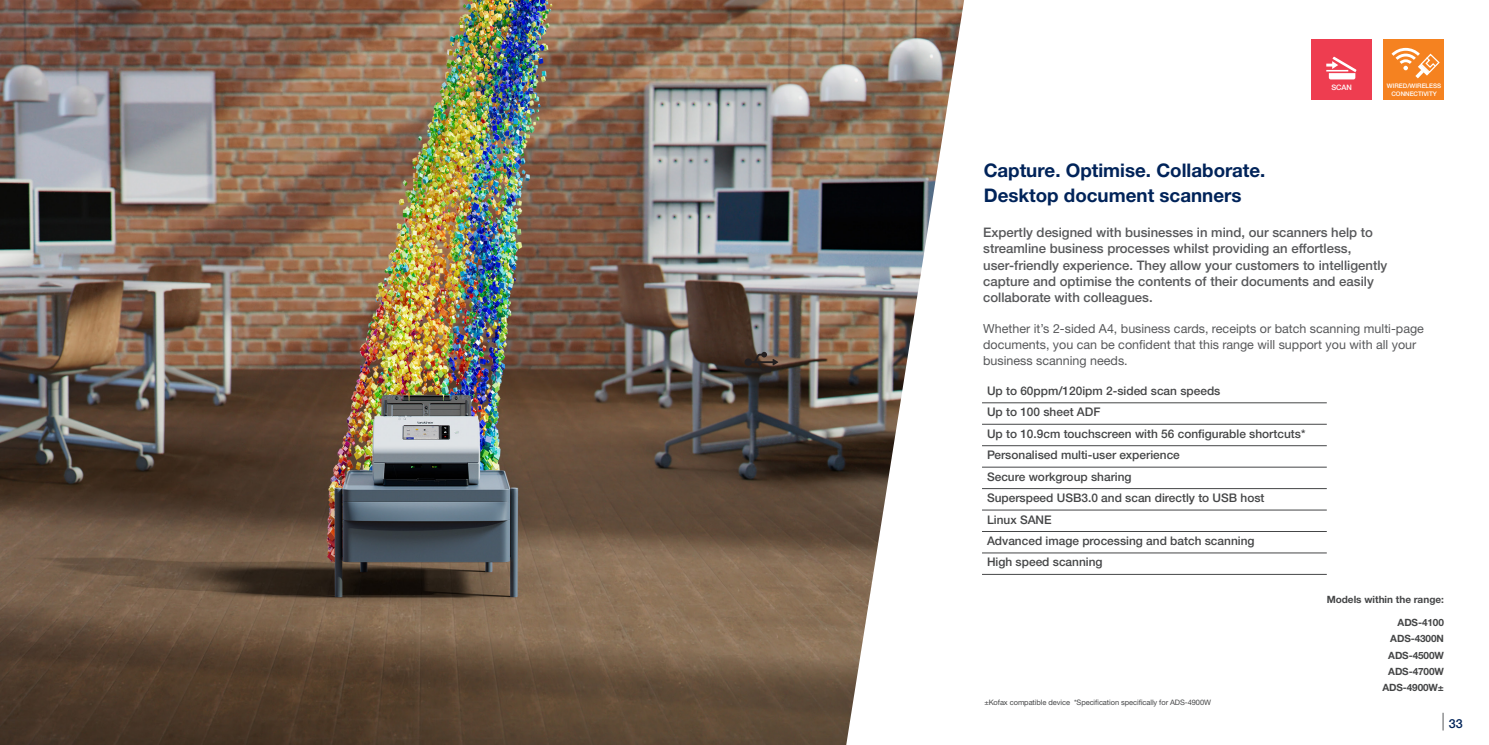
<style>
.page{position:relative;width:1489px;height:745px;background:#fff}
.page>*{position:absolute;margin:0;border:0;box-sizing:border-box;transform-origin:0 0}
.t1{font:700 18.75px/25px "Helvetica Neue LTW1 G";color:#002359}
.t2{font:500 13.12px/16.2px "Helvetica Neue LTW1 G";color:#57585a}
.t3{font:12.5px/16.2px "Helvetica Neue LTW1 G";color:#57585a}
.t4{font:500 12.5px "Helvetica Neue LTW1 G";color:#002359}
.t5{font:500 11.88px "Helvetica Neue LTW1 G";color:#454647}
.t6{font:700 10px "Helvetica Neue LTW1 G";letter-spacing:-.01em;color:#454647}
.t7{font:7.5px "Helvetica Neue LTW1 G";letter-spacing:-.01em;color:#454647}
.t8{font:500 7.5px "Helvetica Neue LTW1 G";color:#fff}
.t9{font:500 6.25px/7.5px "Helvetica Neue LTW1 G";color:#fff;text-align:center}
</style>
<div class="page">
<svg style="left:1442px;top:712px;width:1px;height:18px"></svg>
<img style="left:0;top:0;width:964px;height:744px">
<div style="left:1311px;top:39px;width:60px;height:60px;background:#ee3d50"></div>
<hr style="left:981px;top:402px;width:345px;height:1px;background:#454647">
<hr style="left:981px;top:423px;width:345px;height:1px;background:#454647">
<hr style="left:981px;top:445px;width:345px;height:1px;background:#454647">
<hr style="left:981px;top:466px;width:345px;height:1px;background:#454647">
<hr style="left:981px;top:488px;width:345px;height:1px;background:#454647">
<hr style="left:981px;top:509px;width:345px;height:1px;background:#454647">
<hr style="left:981px;top:531px;width:345px;height:1px;background:#454647">
<hr style="left:981px;top:552px;width:345px;height:1px;background:#454647">
<hr style="left:981px;top:573px;width:345px;height:1px;background:#454647">
<svg style="left:1326px;top:57px;width:30px;height:22px"></svg>
<svg style="left:744px;top:351px;width:34px;height:21px"></svg>
<div style="left:1383px;top:39px;width:60px;height:60px;background:#f58220"></div>
<svg style="left:1391px;top:48px;width:49px;height:30px"></svg>
<p class="t8" style="left:1331px;top:83px;width:22px">SCAN</p>
<p class="t9" style="left:1386px;top:82px;width:56px">WIRED/WIRELESS<br>CONNECTIVITY</p>
<p class="t1" style="left:983px;top:157px;width:283px">Capture. Optimise. Collaborate.<br>Desktop document scanners</p>
<p class="t2" style="left:983px;top:224px;width:406px">Expertly designed with businesses in mind, our scanners help to streamline business processes whilst providing an effortless, user-friendly experience. They allow your customers to intelligently capture and optimise the contents of their documents and easily collaborate with colleagues.</p>
<p class="t3" style="left:983px;top:320px;width:442px">Whether it’s 2-sided A4, business cards, receipts or batch scanning multi-page documents, you can be confident that this range will support you with all your business scanning needs.</p>
<p class="t5" style="left:986px;top:383px;width:235px">Up to 60ppm/120ipm 2-sided scan speeds</p>
<p class="t5" style="left:986px;top:404px;width:115px">Up to 100 sheet ADF</p>
<p class="t5" style="left:986px;top:426px;width:320px">Up to 10.9cm touchscreen with 56 configurable shortcuts*</p>
<p class="t5" style="left:986px;top:447px;width:194px">Personalised multi-user experience</p>
<p class="t5" style="left:986px;top:469px;width:146px">Secure workgroup sharing</p>
<p class="t5" style="left:986px;top:490px;width:279px">Superspeed USB3.0 and scan directly to USB host</p>
<p class="t5" style="left:986px;top:512px;width:66px">Linux SANE</p>
<p class="t5" style="left:986px;top:533px;width:269px">Advanced image processing and batch scanning</p>
<p class="t5" style="left:986px;top:554px;width:117px">High speed scanning</p>
<p class="t7" style="left:984px;top:697px;width:228px">±Kofax compatible device *Specification specifically for ADS-4900W</p>
<p class="t6" style="left:1326px;top:593px;width:119px">Models within the range:</p>
<p class="t6" style="left:1397px;top:616px;width:48px">ADS-4100</p>
<p class="t6" style="left:1390px;top:632px;width:55px">ADS-4300N</p>
<p class="t6" style="left:1387px;top:648px;width:57px">ADS-4500W</p>
<p class="t6" style="left:1387px;top:664px;width:57px">ADS-4700W</p>
<p class="t6" style="left:1382px;top:681px;width:63px">ADS-4900W±</p>
<p class="t4" style="left:1448px;top:715px;width:15px">33</p>
</div>
